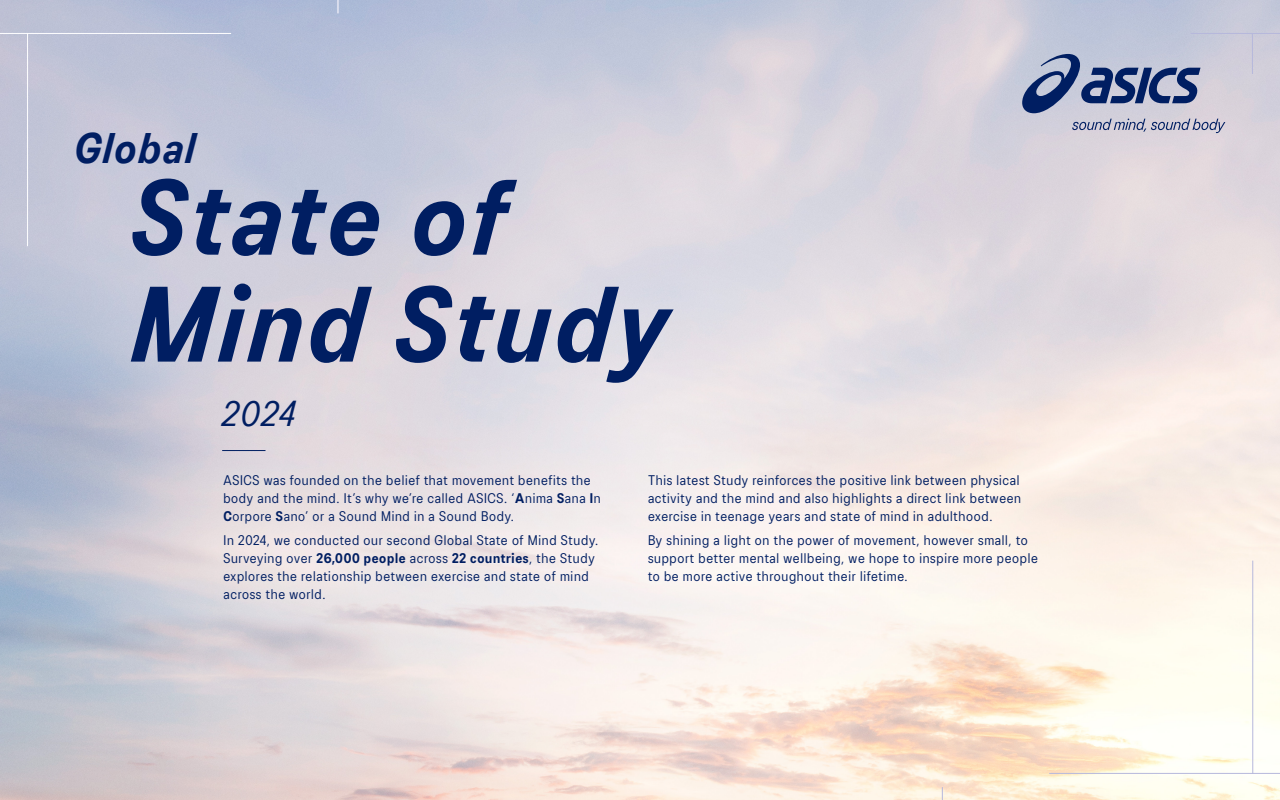
<style>
.page{position:relative;width:1280px;height:800px;background:#fff}
.page>*{position:absolute;margin:0;border:0;box-sizing:border-box;transform-origin:0 0}
.t1{font:italic 700 106.9px/106.9px "ASICS Font 3.0";letter-spacing:.05em;color:#001e62}
.t2{font:italic 700 42.7px "ASICS Font 3.0";letter-spacing:.05em;color:#001e62}
.t3{font:italic 36px "ASICS Font 3.0";color:#001e62}
.t4{font:14px/18.2px "ASICS Font 3.0";letter-spacing:.05em;color:#001e62}
.s1{font-weight:700}
</style>
<div class="page">
<hr style="left:222px;top:450px;width:44px;height:1px;background:#001e62">
<svg style="left:1022px;top:54px;width:179px;height:59px;background:#828daf"></svg>
<svg style="left:1072px;top:119px;width:153px;height:14px;background:#abacc1"></svg>
<hr style="left:1191px;top:33px;width:89px;height:1px;background:#b6b8dc">
<hr style="left:1252px;top:33px;width:1px;height:41px;background:#b6b8dc">
<svg style="left:338px;top:0;width:1px;height:13px"></svg>
<hr style="left:1049px;top:773px;width:231px;height:1px;background:#b6b8dc">
<hr style="left:1252px;top:561px;width:1px;height:213px;background:#b6b8dc">
<svg style="left:942px;top:787px;width:1px;height:13px"></svg>
<h2 class="t2" style="left:74px;top:121px;width:123px">Global</h2>
<h1 class="t1" style="left:132px;top:160px;width:537px">State of<br>Mind Study</h1>
<h3 class="t3" style="left:222px;top:390px;width:75px">2024</h3>
<p class="t4" style="left:223px;top:470px;width:379px">ASICS was founded on the belief that movement benefits the body and the mind. It’s why we’re called ASICS. ‘<span class="s1">A</span>nima <span class="s1">S</span>ana <span class="s1">I</span>n<br><span class="s1">C</span>orpore <span class="s1">S</span>ano’ or a Sound Mind in a Sound Body.</p>
<p class="t4" style="left:223px;top:530px;width:376px">In 2024, we conducted our second Global State of Mind Study.<br>Surveying over <span class="s1">26,000 people</span> across <span class="s1">22 countries</span>, the Study explores the relationship between exercise and state of mind across the world.</p>
<p class="t4" style="left:648px;top:470px;width:375px;text-align:justify">This latest Study reinforces the positive link between physical activity and the mind and also highlights a direct link between exercise in teenage years and state of mind in adulthood.</p>
<p class="t4" style="left:648px;top:530px;width:391px">By shining a light on the power of movement, however small, to support better mental wellbeing, we hope to inspire more people to be more active throughout their lifetime.</p>
</div>
